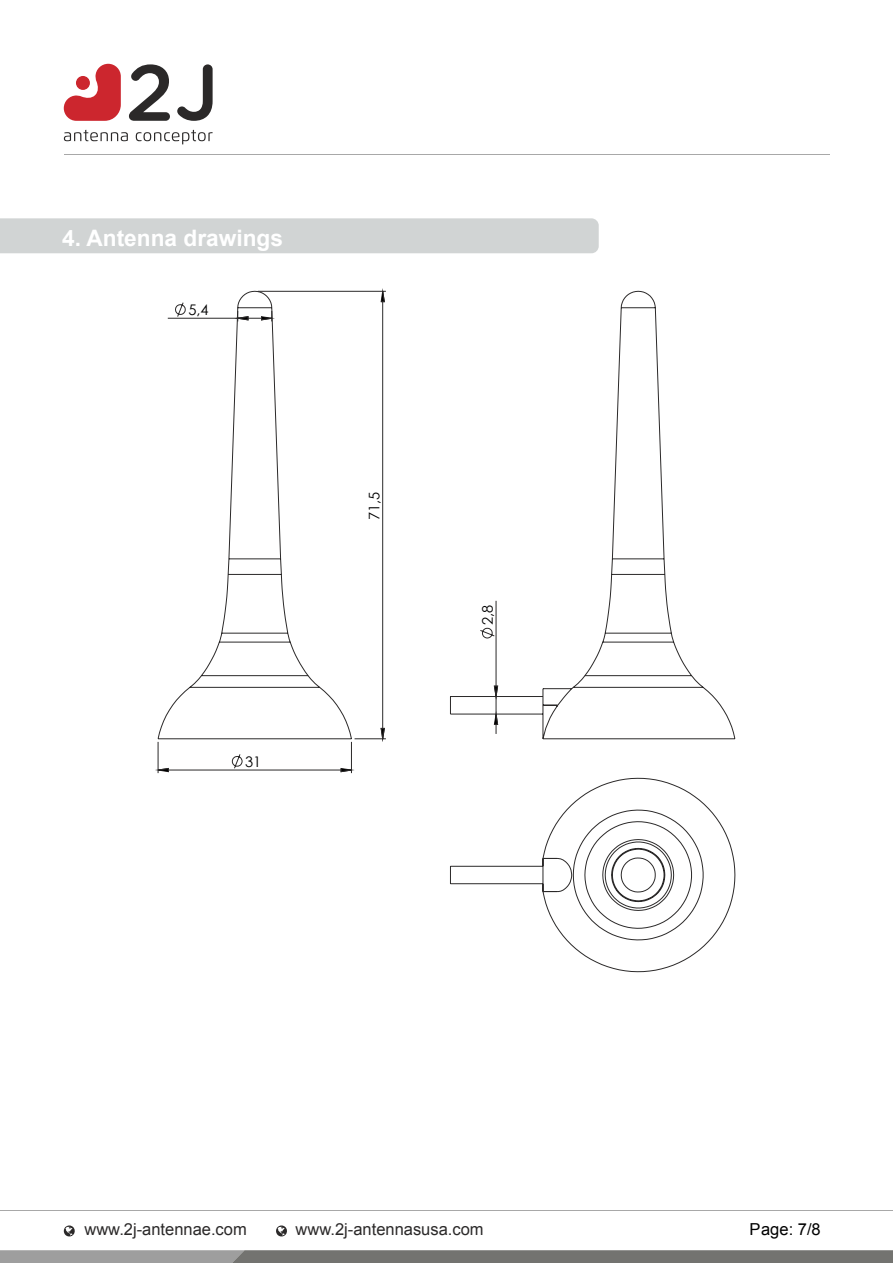
<style>
.page{position:relative;width:893px;height:1263px;background:#fff}
.page>*{position:absolute;margin:0;border:0;box-sizing:border-box;transform-origin:0 0}
.t1{font:700 22.65px "Arial";color:#fff}
.t2{font:16.5px "Arial";color:#2b2929}
.t3{font:16.5px "Arial";color:#000}
.t4{font:14.55px "Century Gothic";color:#000}
</style>
<div class="page">
<svg style="left:0;top:1250px;width:893px;height:13px;background:#80807e"></svg>
<hr style="left:0;top:1210px;width:893px;height:1px;background:#a8a8a8">
<svg style="left:63px;top:1225px;width:12px;height:11px"></svg>
<svg style="left:276px;top:1225px;width:11px;height:11px"></svg>
<svg style="left:64px;top:130px;width:64px;height:11px"></svg>
<svg style="left:136px;top:130px;width:77px;height:14px"></svg>
<svg style="left:129px;top:64px;width:41px;height:57px"></svg>
<svg style="left:177px;top:64px;width:36px;height:57px"></svg>
<svg style="left:64px;top:64px;width:57px;height:57px"></svg>
<div style="left:76px;top:76px;width:14px;height:14px;background:#cc262e;border-radius:50%"></div>
<hr style="left:64px;top:154px;width:765px;height:1px;background:#a8a8a8">
<div style="left:0;top:218px;width:599px;height:35px;background:#d1d4d4"></div>
<hr style="left:351px;top:742px;width:1px;height:31px;background:#2b2929">
<hr style="left:158px;top:742px;width:1px;height:31px;background:#2b2929">
<hr style="left:258px;top:291px;width:128px;height:1px;background:#2b2929">
<hr style="left:355px;top:738px;width:31px;height:1px;background:#2b2929">
<svg style="left:157px;top:739px;width:195px;height:33px"></svg>
<svg style="left:380px;top:291px;width:5px;height:448px"></svg>
<svg style="left:157px;top:291px;width:195px;height:448px"></svg>
<svg style="left:450px;top:291px;width:286px;height:448px"></svg>
<svg style="left:450px;top:778px;width:285px;height:194px"></svg>
<h1 class="t1" style="left:62px;top:230px;width:222px">4. Antenna drawings</h1>
<p class="t4" style="left:188px;top:304px;width:22px">5,4</p>
<p class="t4" style="left:245px;top:756px;width:18px">31</p>
<p class="t4" style="left:369px;top:520px;width:30px;rotate:-90deg">71,5</p>
<p class="t4" style="left:482px;top:625px;width:22px;rotate:-90deg">2,8</p>
<p class="t2" style="left:84px;top:1223px;width:164px">www.2j-antennae.com</p>
<p class="t2" style="left:296px;top:1223px;width:189px">www.2j-antennasusa.com</p>
<p class="t3" style="left:749px;top:1223px;width:73px">Page: 7/8</p>
</div>
